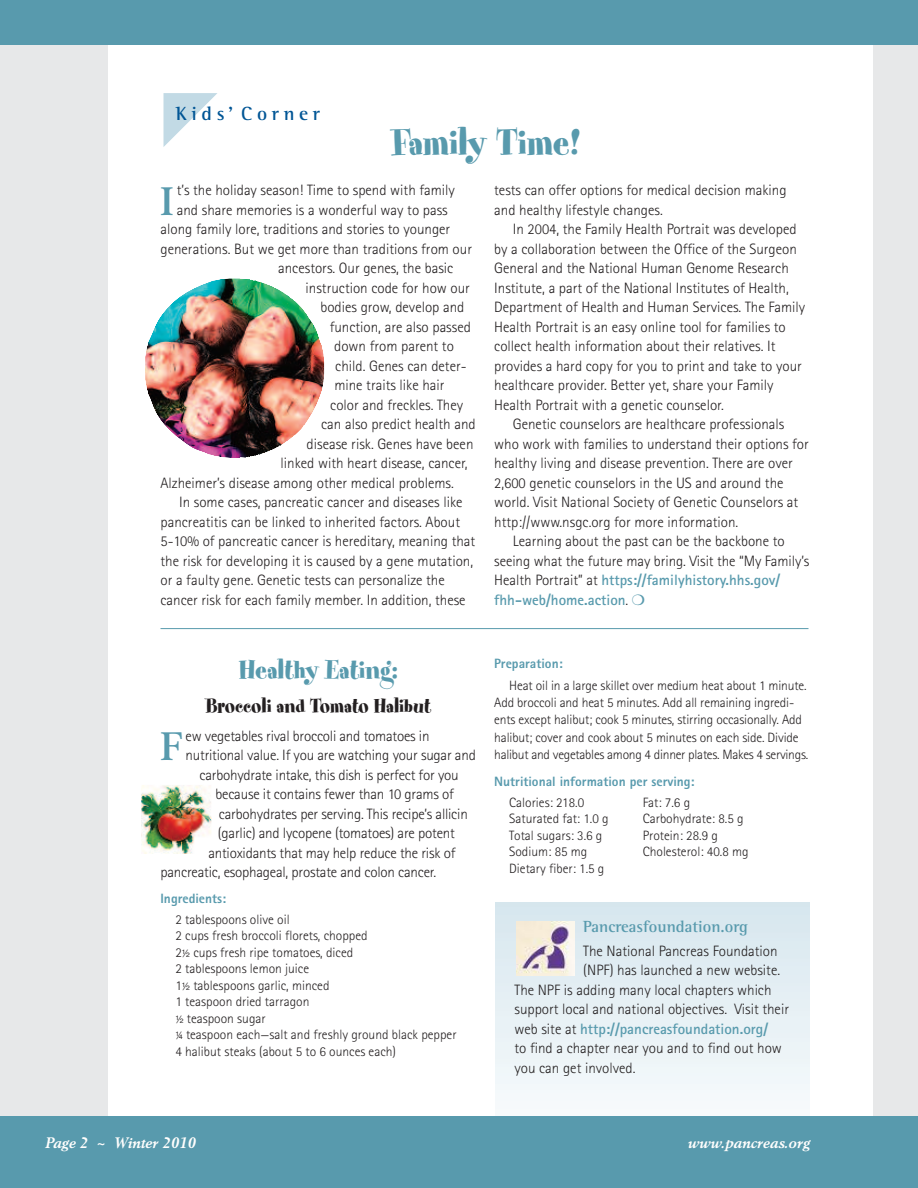
<style>
.page{position:relative;width:918px;height:1188px;background:#fff}
.page>*{position:absolute;margin:0;border:0;box-sizing:border-box;transform-origin:0 0}
.t1{font:42px "Spumoni LP";color:#589aad}
.t2{font:700 39.15px "Berling";color:#589aad}
.t3{font:30px "Spumoni LP";color:#589aad}
.t4{font:22.5px "Spumoni LP";color:#231f20}
.t5{font:700 19.5px "Rotis Semi Serif";letter-spacing:.24em;color:#005595}
.t6{font:700 16.5px "Rotis Semi Serif";color:#589aad}
.t7{font:300 15px/19.5px "Rotis Sans Serif";color:#231f20}
.t8{font:700 15px "Rotis Sans Serif";color:#589aad}
.t9{font:italic 700 15px "Berling";color:#fffefd}
.t10{font:300 13.5px/16.5px "Rotis Sans Serif";color:#231f20}
.t11{font:800 13.5px "Rotis Sans Serif";color:#589aad}
.s1{font-weight:300;color:#231f20}
.s2{font-family:"Sans Fractions Plain";font-weight:400;font-size:10.5px}
</style>
<div class="page">
<img style="left:141px;top:785px;width:71px;height:69px">
<svg style="left:495px;top:902px;width:315px;height:191px"></svg>
<div style="left:873px;top:0;width:45px;height:1188px;background:#e7e8e9"></div>
<div style="left:0;top:0;width:108px;height:1188px;background:#e7e8e9"></div>
<div style="left:0;top:0;width:918px;height:45px;background:#589aad"></div>
<div style="left:0;top:1116px;width:918px;height:72px;background:#589aad"></div>
<svg style="left:164px;top:93px;width:53px;height:54px"></svg>
<hr style="left:160px;top:628px;width:648px;height:1px;background:#589aad">
<img style="left:145px;top:278px;width:180px;height:180px">
<img style="left:516px;top:922px;width:58px;height:53px">
<h3 class="t5" style="left:176px;top:107px;width:146px">Kids’ Corner</h3>
<h1 class="t1" style="left:392px;top:128px;width:190px">Family Time!</h1>
<h2 class="t2" style="left:160px;top:185px;width:14px">I</h2>
<p class="t7" style="left:177px;top:182px;width:280px">t’s the holiday season! Time to spend with family</p>
<p class="t7" style="left:177px;top:202px;width:273px">and share memories is a wonderful way to pass</p>
<p class="t7" style="left:161px;top:221px;width:291px">along family lore, traditions and stories to younger</p>
<p class="t7" style="left:161px;top:241px;width:313px">generations. But we get more than traditions from our</p>
<p class="t7" style="left:278px;top:260px;width:177px">ancestors. Our genes, the basic</p>
<p class="t7" style="left:306px;top:280px;width:166px">instruction code for how our</p>
<p class="t7" style="left:320px;top:299px;width:146px">bodies grow, develop and</p>
<p class="t7" style="left:330px;top:319px;width:143px">function, are also passed</p>
<p class="t7" style="left:334px;top:338px;width:121px">down from parent to</p>
<p class="t7" style="left:335px;top:358px;width:133px">child. Genes can deter-</p>
<p class="t7" style="left:334px;top:377px;width:112px">mine traits like hair</p>
<p class="t7" style="left:330px;top:397px;width:134px">color and freckles. They</p>
<p class="t7" style="left:321px;top:416px;width:156px">can also predict health and</p>
<p class="t7" style="left:307px;top:436px;width:168px">disease risk. Genes have been</p>
<p class="t7" style="left:281px;top:455px;width:189px">linked with heart disease, cancer,</p>
<p class="t7" style="left:160px;top:475px;width:295px">Alzheimer’s disease among other medical problems.</p>
<p class="t7" style="left:179px;top:494px;width:285px">In some cases, pancreatic cancer and diseases like</p>
<p class="t7" style="left:160px;top:514px;width:301px">pancreatitis can be linked to inherited factors. About</p>
<p class="t7" style="left:160px;top:533px;width:316px">5-10% of pancreatic cancer is hereditary, meaning that</p>
<p class="t7" style="left:160px;top:553px;width:314px">the risk for developing it is caused by a gene mutation,</p>
<p class="t7" style="left:160px;top:572px;width:286px">or a faulty gene. Genetic tests can personalize the</p>
<p class="t7" style="left:160px;top:592px;width:307px">cancer risk for each family member. In addition, these</p>
<p class="t7" style="left:494px;top:182px;width:294px">tests can offer options for medical decision making and healthy lifestyle changes.</p>
<p class="t7" style="left:494px;top:221px;width:313px;text-indent:19px">In 2004, the Family Health Portrait was developed by a collaboration between the Office of the Surgeon General and the National Human Genome Research Institute, a part of the National Institutes of Health, Department of Health and Human Services. The Family Health Portrait is an easy online tool for families to collect health information about their relatives. It provides a hard copy for you to print and take to your healthcare provider. Better yet, share your Family Health Portrait with a genetic counselor.</p>
<p class="t7" style="left:513px;top:416px;width:273px">Genetic counselors are healthcare professionals</p>
<p class="t7" style="left:494px;top:436px;width:316px">who work with families to understand their options for</p>
<p class="t7" style="left:494px;top:455px;width:300px">healthy living and disease prevention. There are over</p>
<p class="t7" style="left:494px;top:475px;width:291px">2,600 genetic counselors in the US and around the</p>
<p class="t7" style="left:494px;top:494px;width:306px">world. Visit National Society of Genetic Counselors at</p>
<p class="t7" style="left:494px;top:514px;width:246px">http://www.nsgc.org for more information.</p>
<p class="t7" style="left:513px;top:533px;width:273px">Learning about the past can be the backbone to</p>
<p class="t7" style="left:494px;top:553px;width:317px">seeing what the future may bring. Visit the “My Family’s</p>
<p class="t8" style="left:494px;top:575px;width:288px"><span class="s1">Health Portrait” at</span> https://familyhistory.hhs.gov/</p>
<p class="t8" style="left:494px;top:595px;width:152px">fhh-web/home.action<span class="s1">.</span> ❍</p>
<h3 class="t3" style="left:239px;top:659px;width:161px">Healthy Eating:</h3>
<h3 class="t4" style="left:206px;top:698px;width:227px">Broccoli and Tomato Halibut</h3>
<h2 class="t2" style="left:160px;top:730px;width:24px">F</h2>
<p class="t7" style="left:186px;top:727px;width:245px">ew vegetables rival broccoli and tomatoes in</p>
<p class="t7" style="left:186px;top:747px;width:292px">nutritional value. If you are watching your sugar and</p>
<p class="t7" style="left:200px;top:766px;width:261px">carbohydrate intake, this dish is perfect for you</p>
<p class="t7" style="left:216px;top:786px;width:240px">because it contains fewer than 10 grams of</p>
<p class="t7" style="left:219px;top:805px;width:250px">carbohydrates per serving. This recipe’s allicin</p>
<p class="t7" style="left:218px;top:825px;width:238px">(garlic) and lycopene (tomatoes) are potent</p>
<p class="t7" style="left:208px;top:844px;width:249px">antioxidants that may help reduce the risk of</p>
<p class="t7" style="left:161px;top:864px;width:277px">pancreatic, esophageal, prostate and colon cancer.</p>
<p class="t11" style="left:160px;top:893px;width:67px">Ingredients:</p>
<p class="t10" style="left:175px;top:912px;width:283px">2 tablespoons olive oil<br>2 cups fresh broccoli florets, chopped<br>2<span class="s2">2</span> cups fresh ripe tomatoes, diced<br>2 tablespoons lemon juice<br>1<span class="s2">2</span> tablespoons garlic, minced<br>1 teaspoon dried tarragon<br><span class="s2">2</span> teaspoon sugar<br><span class="s2">4</span> teaspoon each—salt and freshly ground black pepper<br>4 halibut steaks (about 5 to 6 ounces each)</p>
<p class="t11" style="left:494px;top:659px;width:70px">Preparation:</p>
<p class="t10" style="left:494px;top:678px;width:316px;line-height:17.2px;text-indent:15px">Heat oil in a large skillet over medium heat about 1 minute.<br>Add broccoli and heat 5 minutes. Add all remaining ingredi&shy;ents except halibut; cook 5 minutes, stirring occasionally. Add halibut; cover and cook about 5 minutes on each side. Divide halibut and vegetables among 4 dinner plates. Makes 4 servings.</p>
<p class="t11" style="left:494px;top:777px;width:202px">Nutritional information per serving:</p>
<p class="t10" style="left:509px;top:795px;width:76px">Calories: 218.0</p>
<p class="t10" style="left:643px;top:795px;width:49px">Fat: 7.6 g</p>
<p class="t10" style="left:509px;top:812px;width:101px">Saturated fat: 1.0 g</p>
<p class="t10" style="left:643px;top:812px;width:102px">Carbohydrate: 8.5 g</p>
<p class="t10" style="left:509px;top:828px;width:95px">Total sugars: 3.6 g</p>
<p class="t10" style="left:643px;top:828px;width:77px">Protein: 28.9 g</p>
<p class="t10" style="left:509px;top:845px;width:80px">Sodium: 85 mg</p>
<p class="t10" style="left:643px;top:845px;width:107px">Cholesterol: 40.8 mg</p>
<p class="t10" style="left:509px;top:861px;width:97px">Dietary fiber: 1.5 g</p>
<p class="t6" style="left:583px;top:921px;width:166px">Pancreasfoundation.org</p>
<p class="t7" style="left:583px;top:943px;width:196px">The National Pancreas Foundation</p>
<p class="t7" style="left:583px;top:962px;width:198px">(NPF) has launched a new website.</p>
<p class="t7" style="left:514px;top:982px;width:259px">The NPF is adding many local chapters which</p>
<p class="t7" style="left:514px;top:1001px;width:276px">support local and national objectives. Visit their</p>
<p class="t8" style="left:514px;top:1024px;width:255px"><span class="s1">web site at</span> http://pancreasfoundation.org/</p>
<p class="t7" style="left:514px;top:1040px;width:269px">to find a chapter near you and to find out how</p>
<p class="t7" style="left:514px;top:1060px;width:123px">you can get involved.</p>
<p class="t9" style="left:45px;top:1137px;width:152px">Page 2 ~ Winter 2010</p>
<p class="t9" style="left:688px;top:1137px;width:124px">www.pancreas.org</p>
</div>
